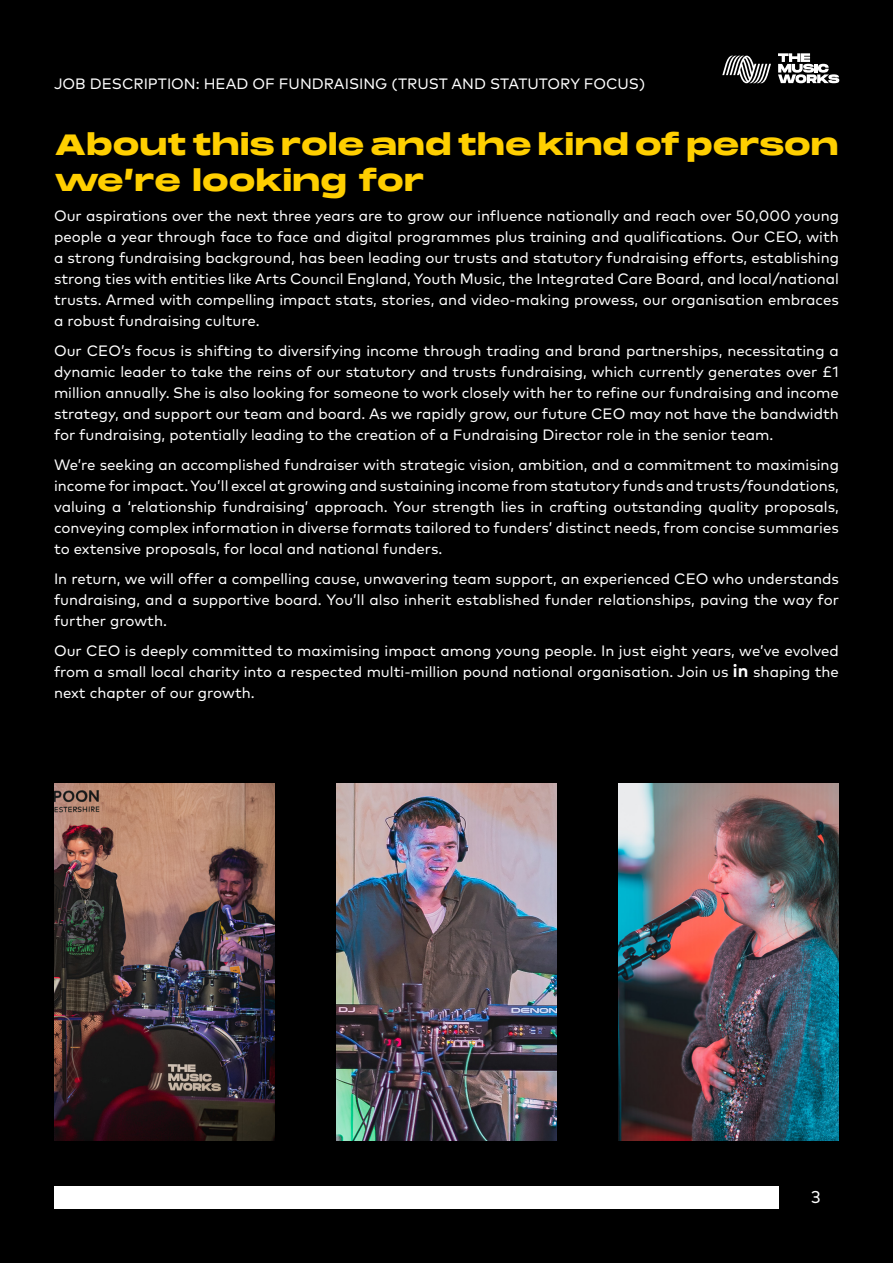
<style>
.page{position:relative;width:893px;height:1263px;background:#000}
.page>*{position:absolute;margin:0;border:0;box-sizing:border-box;transform-origin:0 0}
.t1{font:900 28.5px/36px "Monument Extended";letter-spacing:-.01em;color:#ffcf00}
.t2{font:17.1px "Mark Pro";color:#fff}
.t3{font:15px/21px "Mark Pro";color:#fff;text-align:justify}
.s1{font-weight:700;font-size:18px}
</style>
<div class="page">
<div style="left:54px;top:1186px;width:724px;height:22px;background:#fff"></div>
<svg style="left:778px;top:53px;width:61px;height:30px"></svg>
<svg style="left:722px;top:56px;width:49px;height:27px"></svg>
<img style="left:54px;top:783px;width:220px;height:357px">
<img style="left:336px;top:783px;width:221px;height:357px">
<img style="left:618px;top:783px;width:221px;height:357px">
<p class="t3" style="left:54px;top:72px;width:593px">JOB DESCRIPTION: HEAD OF FUNDRAISING (TRUST AND STATUTORY FOCUS)</p>
<h1 class="t1" style="left:54px;top:126px;width:786px">About this role and the kind of person we’re looking for</h1>
<p class="t3" style="left:54px;top:204px;width:786px">Our aspirations over the next three years are to grow our influence nationally and reach over 50,000 young people a year through face to face and digital programmes plus training and qualifications. Our CEO, with a strong fundraising background, has been leading our trusts and statutory fundraising efforts, establishing strong ties with entities like Arts Council England, Youth Music, the Integrated Care Board, and local/national trusts. Armed with compelling impact stats, stories, and video-making prowess, our organisation embraces a robust fundraising culture.</p>
<p class="t3" style="left:54px;top:339px;width:786px">Our CEO’s focus is shifting to diversifying income through trading and brand partnerships, necessitating a dynamic leader to take the reins of our statutory and trusts fundraising, which currently generates over £1 million annually. She is also looking for someone to work closely with her to refine our fundraising and income strategy, and support our team and board. As we rapidly grow, our future CEO may not have the bandwidth for fundraising, potentially leading to the creation of a Fundraising Director role in the senior team.</p>
<p class="t3" style="left:54px;top:453px;width:786px">We’re seeking an accomplished fundraiser with strategic vision, ambition, and a commitment to maximising income for impact. You’ll excel at growing and sustaining income from statutory funds and trusts/foundations, valuing a ‘relationship fundraising’ approach. Your strength lies in crafting outstanding quality proposals, conveying complex information in diverse formats tailored to funders’ distinct needs, from concise summaries to extensive proposals, for local and national funders.</p>
<p class="t3" style="left:54px;top:567px;width:787px">In return, we will offer a compelling cause, unwavering team support, an experienced CEO who understands fundraising, and a supportive board. You’ll also inherit established funder relationships, paving the way for further growth.</p>
<p class="t3" style="left:54px;top:639px;width:786px">Our CEO is deeply committed to maximising impact among young people. In just eight years, we’ve evolved from a small local charity into a respected multi-million pound national organisation. Join us <span class="s1">in</span> shaping the next chapter of our growth.</p>
<p class="t2" style="left:811px;top:1184px;width:11px">3</p>
</div>
